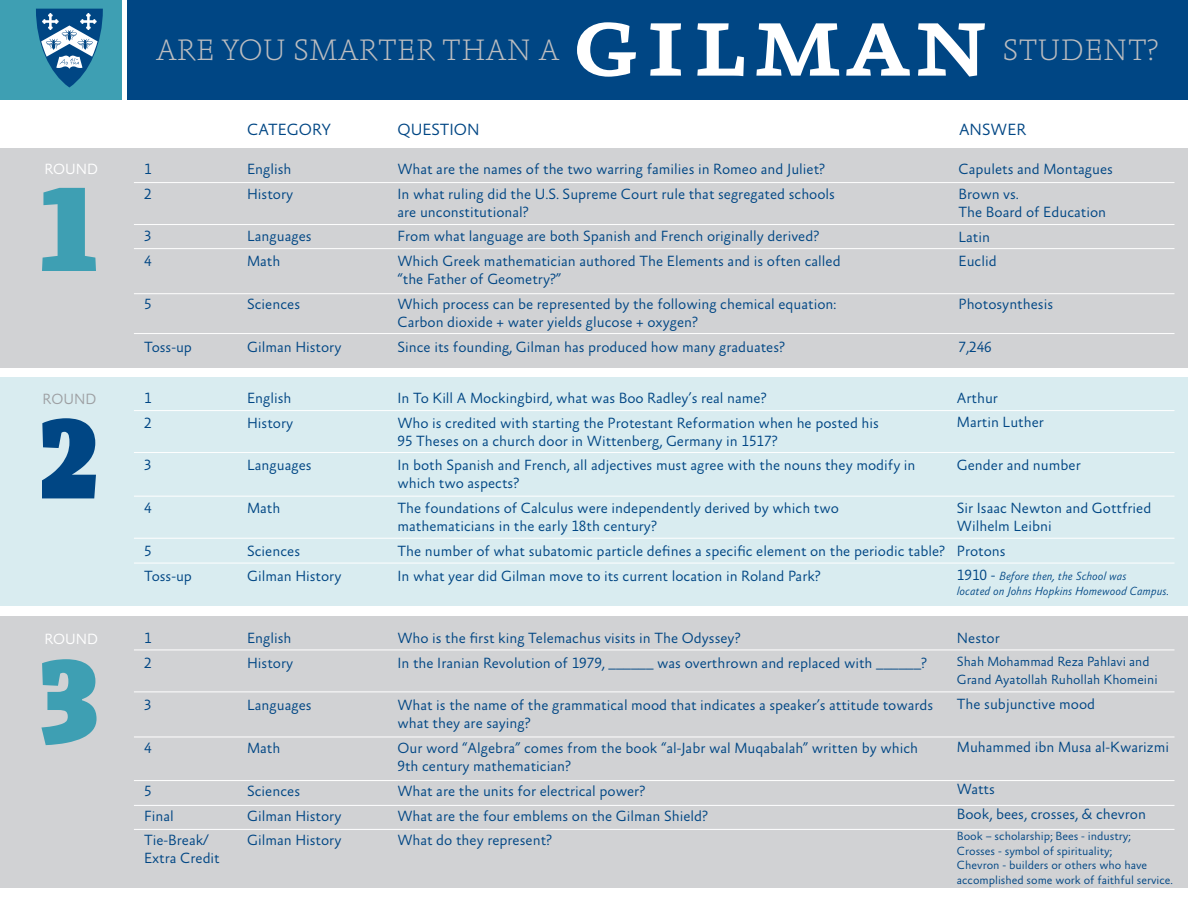
<style>
.page{position:relative;width:1188px;height:918px;background:#fff}
.page>*{position:absolute;margin:0;border:0;box-sizing:border-box;transform-origin:0 0}
.t1{font:100 30px "Absara TF";color:#bcbdc0}
.t2{font:300 16.5px "Absara Sans TF";color:#004684}
.t3{font:300 15px/18px "Absara Sans TF";color:#004684}
.t4{font:300 15px "Absara Sans TF";color:#fff}
.t5{font:300 15px "Absara Sans TF";color:#9d9fa2}
.t6{font:300 13.5px/18px "Absara Sans TF";color:#004684}
.t7{font:300 12px/14.4px "Absara Sans TF";color:#004684}
.t8{font:italic 300 12px/14.4px "Absara Sans TF";color:#004684}
.s1{font-style:normal;font-size:15px}
</style>
<div class="page">
<div style="left:0;top:616px;width:1188px;height:272px;background:#d1d2d4"></div>
<div style="left:0;top:377px;width:1188px;height:229px;background:#d9ecf0"></div>
<div style="left:0;top:148px;width:1188px;height:220px;background:#d1d2d4"></div>
<div style="left:127px;top:0;width:1061px;height:99px;background:#004684"></div>
<svg style="left:577px;top:22px;width:59px;height:55px"></svg>
<svg style="left:650px;top:23px;width:31px;height:53px"></svg>
<svg style="left:697px;top:23px;width:47px;height:53px"></svg>
<svg style="left:756px;top:23px;width:83px;height:53px"></svg>
<svg style="left:846px;top:23px;width:64px;height:53px"></svg>
<svg style="left:918px;top:23px;width:67px;height:54px"></svg>
<div style="left:0;top:0;width:122px;height:99px;background:#3e9fb3"></div>
<svg style="left:36px;top:9px;width:67px;height:78px"></svg>
<svg style="left:42px;top:188px;width:54px;height:83px"></svg>
<svg style="left:41px;top:659px;width:56px;height:86px"></svg>
<svg style="left:42px;top:418px;width:54px;height:80px"></svg>
<hr style="left:134px;top:182px;width:1040px;height:1px;background:#fff">
<hr style="left:134px;top:224px;width:1040px;height:1px;background:#fff">
<hr style="left:134px;top:248px;width:1040px;height:1px;background:#fff">
<hr style="left:134px;top:293px;width:1040px;height:1px;background:#fff">
<hr style="left:134px;top:333px;width:1040px;height:1px;background:#fff">
<hr style="left:134px;top:410px;width:1040px;height:1px;background:#fff">
<hr style="left:134px;top:452px;width:1040px;height:1px;background:#fff">
<hr style="left:134px;top:496px;width:1040px;height:1px;background:#fff">
<hr style="left:134px;top:538px;width:1040px;height:1px;background:#fff">
<hr style="left:134px;top:563px;width:1040px;height:1px;background:#fff">
<hr style="left:134px;top:650px;width:1040px;height:1px;background:#fff">
<hr style="left:134px;top:692px;width:1040px;height:1px;background:#fff">
<hr style="left:134px;top:737px;width:1040px;height:1px;background:#fff">
<hr style="left:134px;top:780px;width:1040px;height:1px;background:#fff">
<hr style="left:134px;top:805px;width:1040px;height:1px;background:#fff">
<hr style="left:134px;top:829px;width:1040px;height:1px;background:#fff">
<p class="t1" style="left:156px;top:35px;width:405px">ARE YOU SMARTER THAN A</p>
<p class="t1" style="left:1003px;top:35px;width:157px">STUDENT?</p>
<p class="t2" style="left:247px;top:121px;width:86px">CATEGORY</p>
<p class="t2" style="left:398px;top:121px;width:84px">QUESTION</p>
<p class="t2" style="left:959px;top:121px;width:68px">ANSWER</p>
<p class="t4" style="left:44px;top:161px;width:55px">ROUND</p>
<p class="t3" style="left:144px;top:161px;width:9px">1</p>
<p class="t3" style="left:144px;top:185px;width:9px">2</p>
<p class="t3" style="left:144px;top:228px;width:9px">3</p>
<p class="t3" style="left:144px;top:253px;width:9px">4</p>
<p class="t3" style="left:144px;top:296px;width:9px">5</p>
<p class="t3" style="left:144px;top:338px;width:50px">Toss-up</p>
<p class="t3" style="left:247px;top:161px;width:46px">English</p>
<p class="t3" style="left:247px;top:185px;width:48px">History</p>
<p class="t3" style="left:247px;top:228px;width:66px">Languages</p>
<p class="t3" style="left:247px;top:253px;width:35px">Math</p>
<p class="t3" style="left:247px;top:296px;width:55px">Sciences</p>
<p class="t3" style="left:247px;top:338px;width:96px">Gilman History</p>
<p class="t5" style="left:43px;top:392px;width:55px">ROUND</p>
<p class="t3" style="left:144px;top:389px;width:9px">1</p>
<p class="t3" style="left:144px;top:414px;width:9px">2</p>
<p class="t3" style="left:144px;top:457px;width:9px">3</p>
<p class="t3" style="left:144px;top:500px;width:9px">4</p>
<p class="t3" style="left:144px;top:542px;width:9px">5</p>
<p class="t3" style="left:144px;top:567px;width:50px">Toss-up</p>
<p class="t3" style="left:247px;top:389px;width:46px">English</p>
<p class="t3" style="left:247px;top:414px;width:48px">History</p>
<p class="t3" style="left:247px;top:457px;width:66px">Languages</p>
<p class="t3" style="left:247px;top:500px;width:35px">Math</p>
<p class="t3" style="left:247px;top:542px;width:55px">Sciences</p>
<p class="t3" style="left:247px;top:567px;width:96px">Gilman History</p>
<p class="t4" style="left:44px;top:631px;width:55px">ROUND</p>
<p class="t3" style="left:144px;top:630px;width:9px">1</p>
<p class="t3" style="left:144px;top:654px;width:9px">2</p>
<p class="t3" style="left:144px;top:697px;width:9px">3</p>
<p class="t3" style="left:144px;top:740px;width:9px">4</p>
<p class="t3" style="left:144px;top:783px;width:9px">5</p>
<p class="t3" style="left:144px;top:807px;width:31px">Final</p>
<p class="t3" style="left:144px;top:832px;width:77px">Tie-Break/<br>Extra Credit</p>
<p class="t3" style="left:247px;top:630px;width:46px">English</p>
<p class="t3" style="left:247px;top:654px;width:48px">History</p>
<p class="t3" style="left:247px;top:697px;width:66px">Languages</p>
<p class="t3" style="left:247px;top:740px;width:35px">Math</p>
<p class="t3" style="left:247px;top:783px;width:55px">Sciences</p>
<p class="t3" style="left:247px;top:807px;width:96px">Gilman History</p>
<p class="t3" style="left:247px;top:832px;width:96px">Gilman History</p>
<p class="t3" style="left:398px;top:161px;width:429px">What are the names of the two warring families in Romeo and Juliet?</p>
<p class="t3" style="left:398px;top:185px;width:439px">In what ruling did the U.S. Supreme Court rule that segregated schools are unconstitutional?</p>
<p class="t3" style="left:398px;top:228px;width:423px">From what language are both Spanish and French originally derived?</p>
<p class="t3" style="left:398px;top:253px;width:445px">Which Greek mathematician authored The Elements and is often called “the Father of Geometry?”</p>
<p class="t3" style="left:398px;top:296px;width:440px">Which process can be represented by the following chemical equation:<br>Carbon dioxide + water yields glucose + oxygen?</p>
<p class="t3" style="left:398px;top:338px;width:389px">Since its founding, Gilman has produced how many graduates?</p>
<p class="t3" style="left:398px;top:389px;width:371px">In To Kill A Mockingbird, what was Boo Radley’s real name?</p>
<p class="t3" style="left:398px;top:414px;width:483px">Who is credited with starting the Protestant Reformation when he posted his<br>95 Theses on a church door in Wittenberg, Germany in 1517?</p>
<p class="t3" style="left:398px;top:457px;width:520px">In both Spanish and French, all adjectives must agree with the nouns they modify in which two aspects?</p>
<p class="t3" style="left:398px;top:500px;width:443px">The foundations of Calculus were independently derived by which two mathematicians in the early 18th century?</p>
<p class="t3" style="left:398px;top:542px;width:549px">The number of what subatomic particle defines a specific element on the periodic table?</p>
<p class="t3" style="left:398px;top:567px;width:425px">In what year did Gilman move to its current location in Roland Park?</p>
<p class="t3" style="left:398px;top:630px;width:344px">Who is the first king Telemachus visits in The Odyssey?</p>
<p class="t3" style="left:398px;top:654px;width:531px">In the Iranian Revolution of 1979, ______ was overthrown and replaced with ______?</p>
<p class="t3" style="left:398px;top:697px;width:537px">What is the name of the grammatical mood that indicates a speaker’s attitude towards what they are saying?</p>
<p class="t3" style="left:398px;top:740px;width:522px">Our word “Algebra” comes from the book “al-Jabr wal Muqabalah” written by which<br>9th century mathematician?</p>
<p class="t3" style="left:398px;top:783px;width:249px">What are the units for electrical power?</p>
<p class="t3" style="left:398px;top:807px;width:312px">What are the four emblems on the Gilman Shield?</p>
<p class="t3" style="left:398px;top:832px;width:156px">What do they represent?</p>
<p class="t3" style="left:958px;top:161px;width:156px">Capulets and Montagues</p>
<p class="t3" style="left:958px;top:186px;width:149px">Brown vs.<br>The Board of Education</p>
<p class="t3" style="left:958px;top:228px;width:33px">Latin</p>
<p class="t3" style="left:958px;top:253px;width:40px">Euclid</p>
<p class="t3" style="left:958px;top:296px;width:96px">Photosynthesis</p>
<p class="t3" style="left:958px;top:339px;width:35px">7,246</p>
<p class="t3" style="left:957px;top:389px;width:43px">Arthur</p>
<p class="t3" style="left:957px;top:414px;width:89px">Martin Luther</p>
<p class="t3" style="left:957px;top:457px;width:125px">Gender and number</p>
<p class="t3" style="left:957px;top:500px;width:196px">Sir Isaac Newton and Gottfried<br>Wilhelm Leibni</p>
<p class="t3" style="left:957px;top:542px;width:50px">Protons</p>
<p class="t8" style="left:957px;top:570px;width:214px"><span class="s1">1910 -</span> Before then, the School was<br>located on Johns Hopkins Homewood Campus.</p>
<p class="t3" style="left:957px;top:630px;width:45px">Nestor</p>
<p class="t6" style="left:957px;top:653px;width:202px">Shah Mohammad Reza Pahlavi and<br>Grand Ayatollah Ruhollah Khomeini</p>
<p class="t3" style="left:957px;top:696px;width:140px">The subjunctive mood</p>
<p class="t3" style="left:957px;top:738px;width:214px">Muhammed ibn Musa al-Kwarizmi</p>
<p class="t3" style="left:957px;top:781px;width:40px">Watts</p>
<p class="t3" style="left:957px;top:806px;width:191px">Book, bees, crosses, &amp; chevron</p>
<p class="t7" style="left:957px;top:830px;width:218px">Book – scholarship; Bees - industry;<br>Crosses - symbol of spirituality;<br>Chevron - builders or others who have accomplished some work of faithful service.</p>
</div>
